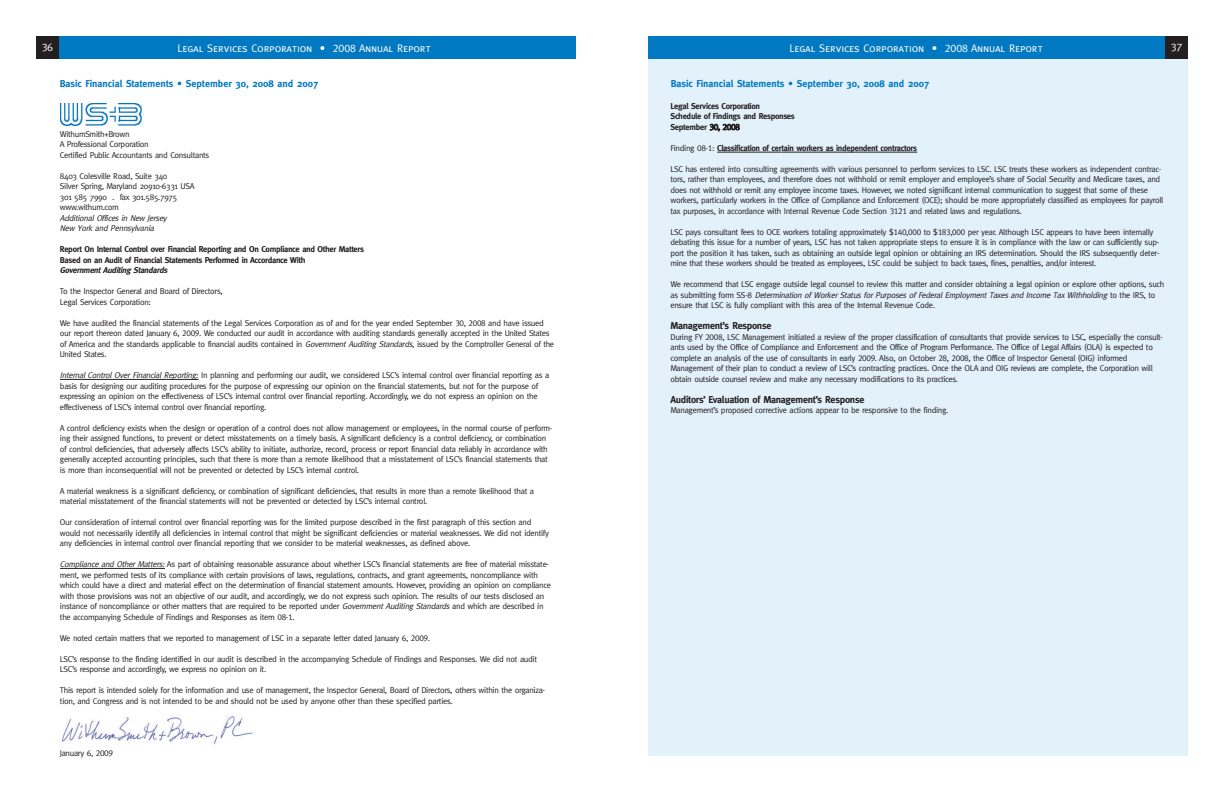
<style>
.page{position:relative;width:1224px;height:792px;background:#fff}
.page>*{position:absolute;margin:0;border:0;box-sizing:border-box;transform-origin:0 0}
.t1{font:11px "Meta Caps";letter-spacing:-.015em;color:#fff}
.t2{font:700 10px "Meta";color:#0079c2}
.t3{font:700 10px "Meta";letter-spacing:-.025em;color:#231f20}
.t4{font:8.5px/10.5px "Meta";letter-spacing:-.04em;color:#231f20}
.t5{font:700 8.5px/10.5px "Meta";letter-spacing:-.04em;color:#231f20}
.t6{font:italic 8.5px/10.5px "Meta";letter-spacing:-.04em;color:#231f20}
.t7{font:italic 700 8.5px "Meta";letter-spacing:-.04em;color:#231f20}
.s1{font-family:"Meta Caps"}
.s2{font-style:italic}
.s3{font-family:"Meta Caps";font-weight:400}
.s4{font-weight:400}
</style>
<div class="page">
<div style="left:648px;top:36px;width:540px;height:720px;background:#e3f1fa"></div>
<div style="left:648px;top:36px;width:540px;height:23px;background:#0079c2"></div>
<div style="left:1165px;top:36px;width:23px;height:23px;background:#231f20"></div>
<div style="left:36px;top:36px;width:540px;height:23px;background:#0079c2"></div>
<div style="left:36px;top:36px;width:23px;height:23px;background:#231f20"></div>
<hr style="left:717px;top:152px;width:64px;height:1px;background:#231f20">
<svg style="left:782px;top:152px;width:27px;height:1px"></svg>
<hr style="left:809px;top:152px;width:108px;height:1px;background:#231f20">
<hr style="left:60px;top:379px;width:139px;height:1px;background:#231f20">
<hr style="left:60px;top:568px;width:105px;height:1px;background:#231f20">
<img style="left:62px;top:715px;width:191px;height:30px">
<svg style="left:141px;top:106px;width:1px;height:18px"></svg>
<img style="left:60px;top:103px;width:81px;height:23px">
<p class="t1" style="left:42px;top:40px;width:13px">36</p>
<p class="t1" style="left:177px;top:41px;width:255px">Legal Services Corporation • 2008 Annual Report</p>
<p class="t1" style="left:789px;top:41px;width:255px">Legal Services Corporation • 2008 Annual Report</p>
<p class="t1" style="left:1171px;top:40px;width:13px">37</p>
<p class="t2" style="left:60px;top:77px;width:260px">Basic Financial Statements • September 30, 2008 and 2007</p>
<p class="t2" style="left:671px;top:77px;width:260px">Basic Financial Statements • September 30, 2008 and 2007</p>
<p class="t4" style="left:60px;top:129px;width:151px">WithumSmith+Brown<br>A Professional Corporation<br>Certified Public Accountants and Consultants</p>
<p class="t4" style="left:60px;top:171px;width:136px">8403 Colesville Road, Suite 340<br>Silver Spring, Maryland 20910-6331 USA<br>301 585 7990 . fax 301.585.7975 www.withum.com</p>
<p class="t6" style="left:60px;top:213px;width:108px">Additional Offices in New Jersey<br>New York and Pennsylvania</p>
<p class="t5" style="left:60px;top:244px;width:306px">Report On Internal Control over Financial Reporting and On Compliance and Other Matters<br>Based on an Audit of Financial Statements Performed in Accordance With</p>
<p class="t7" style="left:60px;top:265px;width:110px">Government Auditing Standards</p>
<p class="t4" style="left:60px;top:286px;width:164px">To the Inspector General and Board of Directors,<br>Legal Services Corporation:</p>
<p class="t4" style="left:60px;top:318px;width:496px">We have audited the financial statements of the Legal Services Corporation as of and for the year ended September <span class="s1">30, 2008</span> and have issued our report thereon dated January <span class="s1">6, 2009</span>. We conducted our audit in accordance with auditing standards generally accepted in the United States of America and the standards applicable to financial audits contained in <span class="s2">Government Auditing Standards</span>, issued by the Comptroller General of the United States.</p>
<p class="t4" style="left:60px;top:370px;width:491px"><span class="s2">Internal Control Over Financial Reporting:</span> In planning and performing our audit, we considered LSC’s internal control over financial reporting as a basis for designing our auditing procedures for the purpose of expressing our opinion on the financial statements, but not for the purpose of expressing an opinion on the effectiveness of LSC’s internal control over financial reporting. Accordingly, we do not express an opinion on the effectiveness of LSC’s internal control over financial reporting.</p>
<p class="t4" style="left:60px;top:423px;width:494px">A control deficiency exists when the design or operation of a control does not allow management or employees, in the normal course of perform&shy;ing their assigned functions, to prevent or detect misstatements on a timely basis. A significant deficiency is a control deficiency, or combination of control deficiencies, that adversely affects LSC’s ability to initiate, authorize, record, process or report financial data reliably in accordance with generally accepted accounting principles, such that there is more than a remote likelihood that a misstatement of LSC’s financial statements that is more than inconsequential will not be prevented or detected by LSC’s internal control.</p>
<p class="t4" style="left:60px;top:486px;width:476px">A material weakness is a significant deficiency, or combination of significant deficiencies, that results in more than a remote likelihood that a material misstatement of the financial statements will not be prevented or detected by LSC’s internal control.</p>
<p class="t4" style="left:60px;top:517px;width:490px">Our consideration of internal control over financial reporting was for the limited purpose described in the first paragraph of this section and would not necessarily identify all deficiencies in internal control that might be significant deficiencies or material weaknesses. We did not identify any deficiencies in internal control over financial reporting that we consider to be material weaknesses, as defined above.</p>
<p class="t4" style="left:60px;top:559px;width:493px"><span class="s2">Compliance and Other Matters:</span> As part of obtaining reasonable assurance about whether LSC’s financial statements are free of material misstate&shy;ment, we performed tests of its compliance with certain provisions of laws, regulations, contracts, and grant agreements, noncompliance with which could have a direct and material effect on the determination of financial statement amounts. However, providing an opinion on compliance with those provisions was not an objective of our audit, and accordingly, we do not express such opinion. The results of our tests disclosed an instance of noncompliance or other matters that are required to be reported under <span class="s2">Government Auditing Standards</span> and which are described in the accompanying Schedule of Findings and Responses as item <span class="s1">08-1</span>.</p>
<p class="t4" style="left:60px;top:633px;width:372px">We noted certain matters that we reported to management of LSC in a separate letter dated January <span class="s1">6, 2009</span>.</p>
<p class="t4" style="left:60px;top:654px;width:479px">LSC’s response to the finding identified in our audit is described in the accompanying Schedule of Findings and Responses. We did not audit<br>LSC’s response and accordingly, we express no opinion on it.</p>
<p class="t4" style="left:60px;top:685px;width:487px">This report is intended solely for the information and use of management, the Inspector General, Board of Directors, others within the organiza&shy;tion, and Congress and is not intended to be and should not be used by anyone other than these specified parties.</p>
<p class="t4" style="left:60px;top:748px;width:55px">January <span class="s1">6, 2009</span></p>
<p class="t5" style="left:670px;top:101px;width:126px">Legal Services Corporation<br>Schedule of Findings and Responses<br>September <span class="s3">30, 2008</span></p>
<p class="t5" style="left:670px;top:143px;width:248px"><span class="s4">Finding</span> <span class="s3">08-1</span><span class="s4">:</span> Classification of certain workers as independent contractors</p>
<p class="t4" style="left:670px;top:164px;width:494px">LSC has entered into consulting agreements with various personnel to perform services to LSC. LSC treats these workers as independent contrac&shy;tors, rather than employees, and therefore does not withhold or remit employer and employee’s share of Social Security and Medicare taxes, and does not withhold or remit any employee income taxes. However, we noted significant internal communication to suggest that some of these workers, particularly workers in the Office of Compliance and Enforcement (OCE); should be more appropriately classified as employees for payroll tax purposes, in accordance with Internal Revenue Code Section <span class="s1">3121</span> and related laws and regulations.</p>
<p class="t4" style="left:670px;top:227px;width:491px">LSC pays consultant fees to OCE workers totaling approximately $<span class="s1">140,000</span> to $<span class="s1">183,000</span> per year. Although LSC appears to have been internally debating this issue for a number of years, LSC has not taken appropriate steps to ensure it is in compliance with the law or can sufficiently sup&shy;port the position it has taken, such as obtaining an outside legal opinion or obtaining an IRS determination. Should the IRS subsequently deter&shy;mine that these workers should be treated as employees, LSC could be subject to back taxes, fines, penalties, and/or interest.</p>
<p class="t4" style="left:670px;top:279px;width:495px">We recommend that LSC engage outside legal counsel to review this matter and consider obtaining a legal opinion or explore other options, such a s s u b m i t t i n g fo r m S S - 8 <span class="s2">Determination of Worker Status for Purposes of Federal Employment Taxes and Income Tax Withholding</span> t o t h e I R S , t o ensure that LSC is fully compliant with this area of the Internal Revenue Code.</p>
<p class="t3" style="left:670px;top:320px;width:102px">Management’s Response</p>
<p class="t4" style="left:670px;top:332px;width:494px">During FY <span class="s1">2008</span>, LSC Management initiated a review of the proper classification of consultants that provide services to LSC, especially the consult&shy;ants used by the Office of Compliance and Enforcement and the Office of Program Performance. The Office of Legal Affairs (OLA) is expected to complete an analysis of the use of consultants in early <span class="s1">2009</span>. Also, on October <span class="s1">28, 2008</span>, the Office of Inspector General (OIG) informed Management of their plan to conduct a review of LSC’s contracting practices. Once the OLA and OIG reviews are complete, the Corporation will obtain outside counsel review and make any necessary modifications to its practices.</p>
<p class="t3" style="left:670px;top:394px;width:195px">Auditors’ Evaluation of Management’s Response</p>
<p class="t4" style="left:670px;top:405px;width:279px">Management’s proposed corrective actions appear to be responsive to the finding.</p>
</div>
